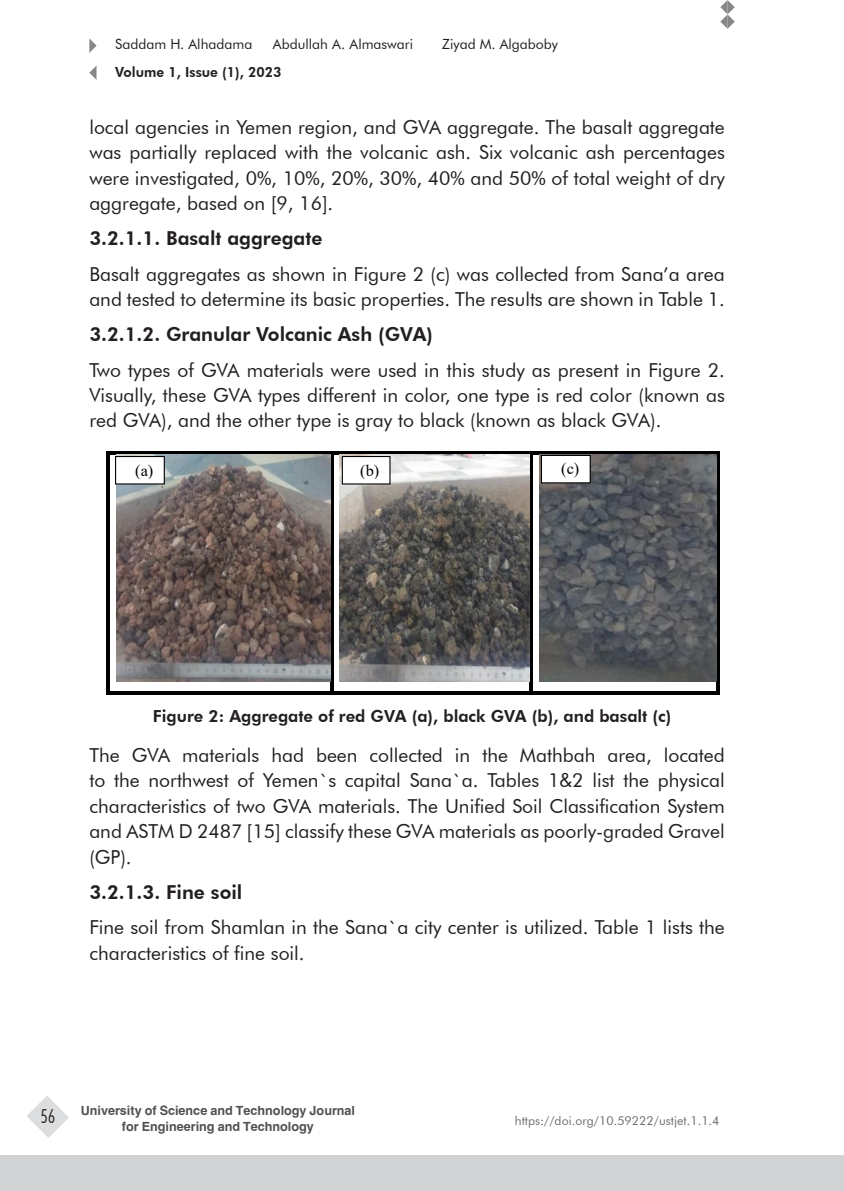
<style>
.page{position:relative;width:844px;height:1191px;background:#fff}
.page>*{position:absolute;margin:0;border:0;box-sizing:border-box;transform-origin:0 0}
.نص_الفقرات_انجليزي{font:19.25px/25.4px "Futura BT";color:#231f20;text-align:justify}
.نص_الفقرات_انجليزي-2{font:800 19.25px "Futura BT";color:#231f20}
.t1{font:300 condensed 19.25px "Futura BT";color:#231f20}
.عنوان_جدول_انجليزي{font:800 16.62px "Futura BT";color:#231f20}
.t2{font:16.28px "Times New Roman";color:#000}
.t3{font:14.53px/16.4px "Hacen Saudi Arabia";color:#505052;text-align:center}
.t4{font:14px "Futura BT";color:#231f20}
.t5{font:800 14px "Futura BT";color:#231f20}
.t6{font:12.25px "Futura BT";letter-spacing:.005em;color:#6c6d70}
</style>
<div class="page">
<svg style="left:27px;top:1096px;width:42px;height:42px"></svg>
<svg style="left:89px;top:38px;width:8px;height:15px"></svg>
<svg style="left:89px;top:66px;width:7px;height:13px"></svg>
<svg style="left:720px;top:0;width:14px;height:29px"></svg>
<div style="left:0;top:1155px;width:843px;height:36px;background:#d1d2d4"></div>
<svg style="left:106px;top:451px;width:4px;height:4px"></svg>
<svg style="left:110px;top:451px;width:220px;height:4px"></svg>
<svg style="left:330px;top:451px;width:3px;height:4px"></svg>
<svg style="left:333px;top:451px;width:196px;height:4px"></svg>
<svg style="left:529px;top:451px;width:4px;height:4px"></svg>
<svg style="left:533px;top:451px;width:183px;height:4px"></svg>
<svg style="left:716px;top:451px;width:3px;height:4px"></svg>
<hr style="left:106px;top:455px;width:4px;height:236px;background:#000">
<svg style="left:106px;top:691px;width:4px;height:3px"></svg>
<hr style="left:110px;top:691px;width:220px;height:3px;background:#000">
<hr style="left:330px;top:455px;width:3px;height:236px;background:#000">
<hr style="left:333px;top:691px;width:196px;height:3px;background:#000">
<svg style="left:529px;top:455px;width:4px;height:236px"></svg>
<svg style="left:529px;top:691px;width:4px;height:3px"></svg>
<hr style="left:533px;top:691px;width:183px;height:3px;background:#000">
<hr style="left:716px;top:455px;width:3px;height:236px;background:#000">
<img style="left:116px;top:455px;width:214px;height:227px">
<img style="left:339px;top:455px;width:190px;height:227px">
<img style="left:539px;top:455px;width:177px;height:227px">
<div style="left:115px;top:456px;width:49px;height:28px;background:#fff"></div>
<div style="left:115px;top:456px;width:50px;height:28px;border:1px solid #000"></div>
<div style="left:342px;top:456px;width:48px;height:28px;background:#fff"></div>
<div style="left:342px;top:456px;width:48px;height:28px;border:1px solid #000"></div>
<div style="left:541px;top:455px;width:49px;height:28px;background:#fff"></div>
<div style="left:540px;top:455px;width:50px;height:28px;border:1px solid #000"></div>
<p class="t4" style="left:115px;top:36px;width:138px">Saddam H. Alhadama</p>
<p class="t4" style="left:273px;top:36px;width:142px">Abdullah A. Almaswari</p>
<p class="t4" style="left:442px;top:36px;width:117px">Ziyad M. Algaboby</p>
<p class="t5" style="left:115px;top:63px;width:168px">Volume 1, Issue (1), 2023</p>
<p class="نص_الفقرات_انجليزي" style="left:89px;top:114px;width:637px">local agencies in Yemen region, and GVA aggregate. The basalt aggregate was partially replaced with the volcanic ash. Six volcanic ash percentages were investigated, 0%, 10%, 20%, 30%, 40% and 50% of total weight of dry aggregate, based on [9, 16].</p>
<p class="نص_الفقرات_انجليزي-2" style="left:89px;top:227px;width:234px">3.2.1.1. Basalt aggregate</p>
<p class="نص_الفقرات_انجليزي" style="left:89px;top:261px;width:636px">Basalt aggregates as shown in Figure 2 (c) was collected from Sana’a area and tested to determine its basic properties. The results are shown in Table 1.</p>
<p class="نص_الفقرات_انجليزي-2" style="left:89px;top:323px;width:345px">3.2.1.2. Granular Volcanic Ash (GVA)</p>
<p class="نص_الفقرات_انجليزي" style="left:89px;top:357px;width:636px">Two types of GVA materials were used in this study as present in Figure 2.<br>Visually, these GVA types different in color, one type is red color (known as red GVA), and the other type is gray to black (known as black GVA).</p>
<p class="t2" style="left:135px;top:458px;width:20px">(a)</p>
<p class="t2" style="left:360px;top:458px;width:21px">(b)</p>
<p class="t2" style="left:561px;top:457px;width:20px">(c)</p>
<p class="عنوان_جدول_انجليزي" style="left:153px;top:705px;width:520px">Figure 2: Aggregate of red GVA (a), black GVA (b), and basalt (c)</p>
<p class="نص_الفقرات_انجليزي" style="left:89px;top:742px;width:636px">The GVA materials had been collected in the Mathbah area, located to the northwest of Yemen`s capital Sana`a. Tables 1&amp;2 list the physical characteristics of two GVA materials. The Unified Soil Classification System and ASTM D 2487 [15] classify these GVA materials as poorly-graded Gravel (GP).</p>
<p class="نص_الفقرات_انجليزي-2" style="left:89px;top:880px;width:154px">3.2.1.3. Fine soil</p>
<p class="نص_الفقرات_انجليزي" style="left:89px;top:914px;width:636px">Fine soil from Shamlan in the Sana`a city center is utilized. Table 1 lists the characteristics of fine soil.</p>
<p class="t1" style="left:40px;top:1104px;width:16px">56</p>
<p class="t3" style="left:81px;top:1103px;width:276px">University of Science and Technology Journal for Engineering and Technology</p>
<p class="t6" style="left:514px;top:1112px;width:206px">https://doi.org/10.59222/ustjet.1.1.4</p>
</div>
